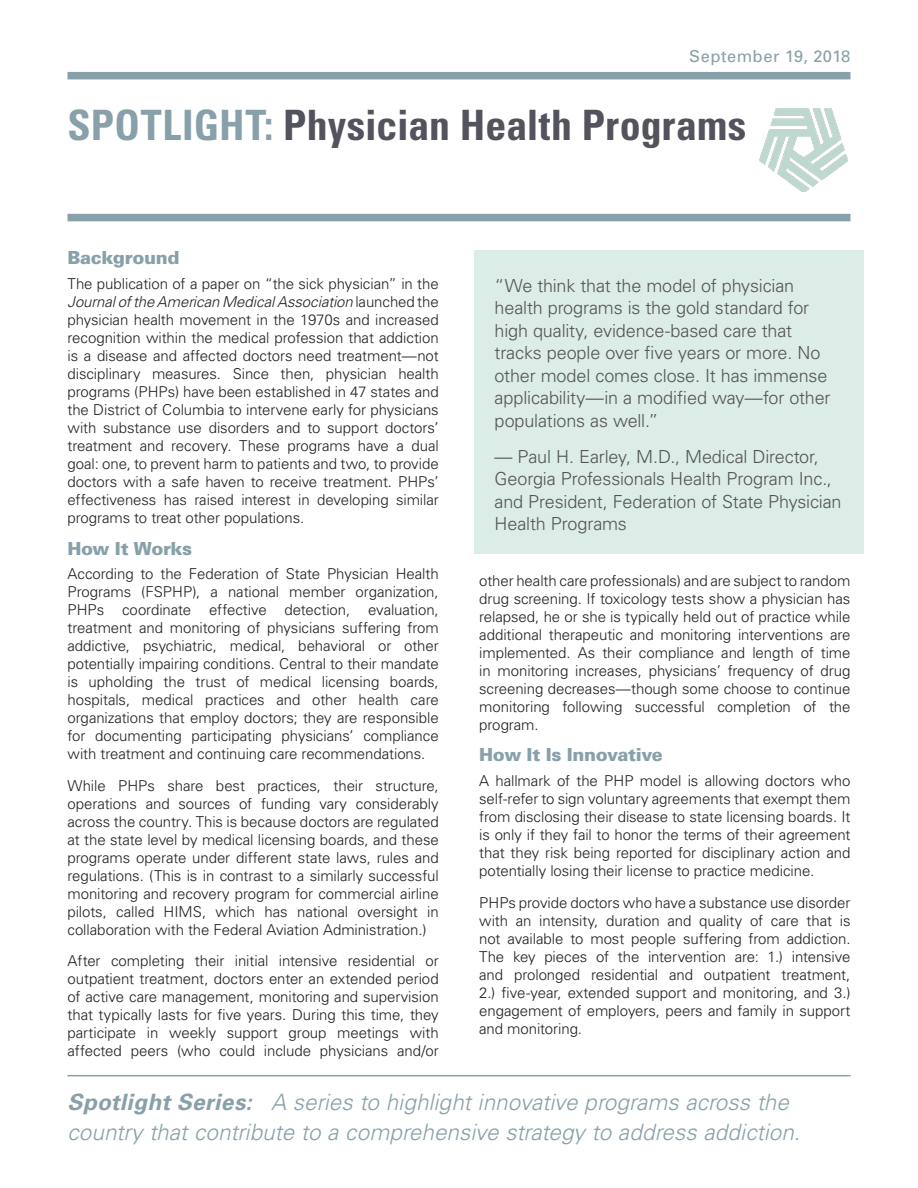
<style>
.page{position:relative;width:918px;height:1188px;background:#fff}
.page>*{position:absolute;margin:0;border:0;box-sizing:border-box;transform-origin:0 0}
.body_text{font:700 condensed 41.85px "Univers";letter-spacing:.005em;color:#52535c}
.body_text-2{font:italic 300 22.5px/30px "Univers";color:#88a0a9}
.body_text-3{font:300 18px/22.5px "Univers";letter-spacing:-.01em;color:#535355}
.body_text-4{font:900 18px "Univers";letter-spacing:-.02em;color:#88a0a9}
.body_text-5{font:16.5px "Univers";letter-spacing:.025em;color:#88a0a9}
.body_text-6{font:300 15px/18px "Univers";letter-spacing:-.005em;color:#231f20;text-align:justify}
.s1{color:#88a0a9}
.s2{font-style:italic}
.s3{font-weight:700}
</style>
<div class="page">
<div style="left:68px;top:72px;width:782px;height:7px;background:#88a0a9"></div>
<hr style="left:68px;top:1075px;width:782px;height:1px;background:#88a0a9">
<div style="left:68px;top:214px;width:782px;height:7px;background:#88a0a9"></div>
<div style="left:474px;top:250px;width:390px;height:304px;background:#dcece7"></div>
<img style="left:759px;top:109px;width:88px;height:83px">
<p class="body_text-5" style="left:689px;top:46px;width:163px">September 19, 2018</p>
<p class="body_text" style="left:68px;top:100px;width:680px"><span class="s1">SPOTLIGHT:</span> Physician Health Programs</p>
<p class="body_text-4" style="left:68px;top:247px;width:113px">Background</p>
<p class="body_text-6" style="left:68px;top:275px;width:373px">The publication of a paper on “the sick physician” in the <span class="s2">Journal of the American Medical Association</span> launched the physician health movement in the 1970s and increased recognition within the medical profession that addiction is a disease and affected doctors need treatment—not disciplinary measures. Since then, physician health programs (PHPs) have been established in 47 states and the District of Columbia to intervene early for physicians with substance use disorders and to support doctors’ treatment and recovery. These programs have a dual goal: one, to prevent harm to patients and two, to provide doctors with a safe haven to receive treatment. PHPs’ effectiveness has raised interest in developing similar programs to treat other populations.</p>
<p class="body_text-4" style="left:68px;top:537px;width:126px">How It Works</p>
<p class="body_text-6" style="left:68px;top:565px;width:373px">According to the Federation of State Physician Health Programs (FSPHP), a national member organization, PHPs coordinate effective detection, evaluation, treatment and monitoring of physicians suffering from addictive, psychiatric, medical, behavioral or other potentially impairing conditions. Central to their mandate is upholding the trust of medical licensing boards, hospitals, medical practices and other health care organizations that employ doctors; they are responsible for documenting participating physicians’ compliance with treatment and continuing care recommendations.</p>
<p class="body_text-6" style="left:68px;top:776px;width:373px">While PHPs share best practices, their structure, operations and sources of funding vary considerably across the country. This is because doctors are regulated at the state level by medical licensing boards, and these programs operate under different state laws, rules and regulations. (This is in contrast to a similarly successful monitoring and recovery program for commercial airline pilots, called HIMS, which has national oversight in collaboration with the Federal Aviation Administration.)</p>
<p class="body_text-6" style="left:68px;top:952px;width:373px">After completing their initial intensive residential or outpatient treatment, doctors enter an extended period of active care management, monitoring and supervision that typically lasts for five years. During this time, they participate in weekly support group meetings with affected peers (who could include physicians and/or</p>
<p class="body_text-3" style="left:495px;top:274px;width:337px">“We think that the model of physician health programs is the gold standard for high quality, evidence-based care that tracks people over five years or more. No other model comes close. It has immense applicability—in a modified way—for other populations as well.”</p>
<p class="body_text-3" style="left:495px;top:445px;width:349px">— Paul H. Earley, M.D., Medical Director, Georgia Professionals Health Program Inc., and President, Federation of State Physician Health Programs</p>
<p class="body_text-6" style="left:479px;top:571px;width:373px">other health care professionals) and are subject to random drug screening. If toxicology tests show a physician has relapsed, he or she is typically held out of practice while additional therapeutic and monitoring interventions are implemented. As their compliance and length of time in monitoring increases, physicians’ frequency of drug screening decreases—though some choose to continue monitoring following successful completion of the program.</p>
<p class="body_text-4" style="left:479px;top:744px;width:185px">How It Is Innovative</p>
<p class="body_text-6" style="left:479px;top:771px;width:373px">A hallmark of the PHP model is allowing doctors who self-refer to sign voluntary agreements that exempt them from disclosing their disease to state licensing boards. It is only if they fail to honor the terms of their agreement that they risk being reported for disciplinary action and potentially losing their license to practice medicine.</p>
<p class="body_text-6" style="left:479px;top:893px;width:373px">PHPs provide doctors who have a substance use disorder with an intensity, duration and quality of care that is not available to most people suffering from addiction.<br>The key pieces of the intervention are: 1.) intensive and prolonged residential and outpatient treatment, 2.) five-year, extended support and monitoring, and 3.) engagement of employers, peers and family in support and monitoring.</p>
<p class="body_text-2" style="left:68px;top:1086px;width:734px"><span class="s3">Spotlight Series:</span> A series to highlight innovative programs across the country that contribute to a comprehensive strategy to address addiction.</p>
</div>
